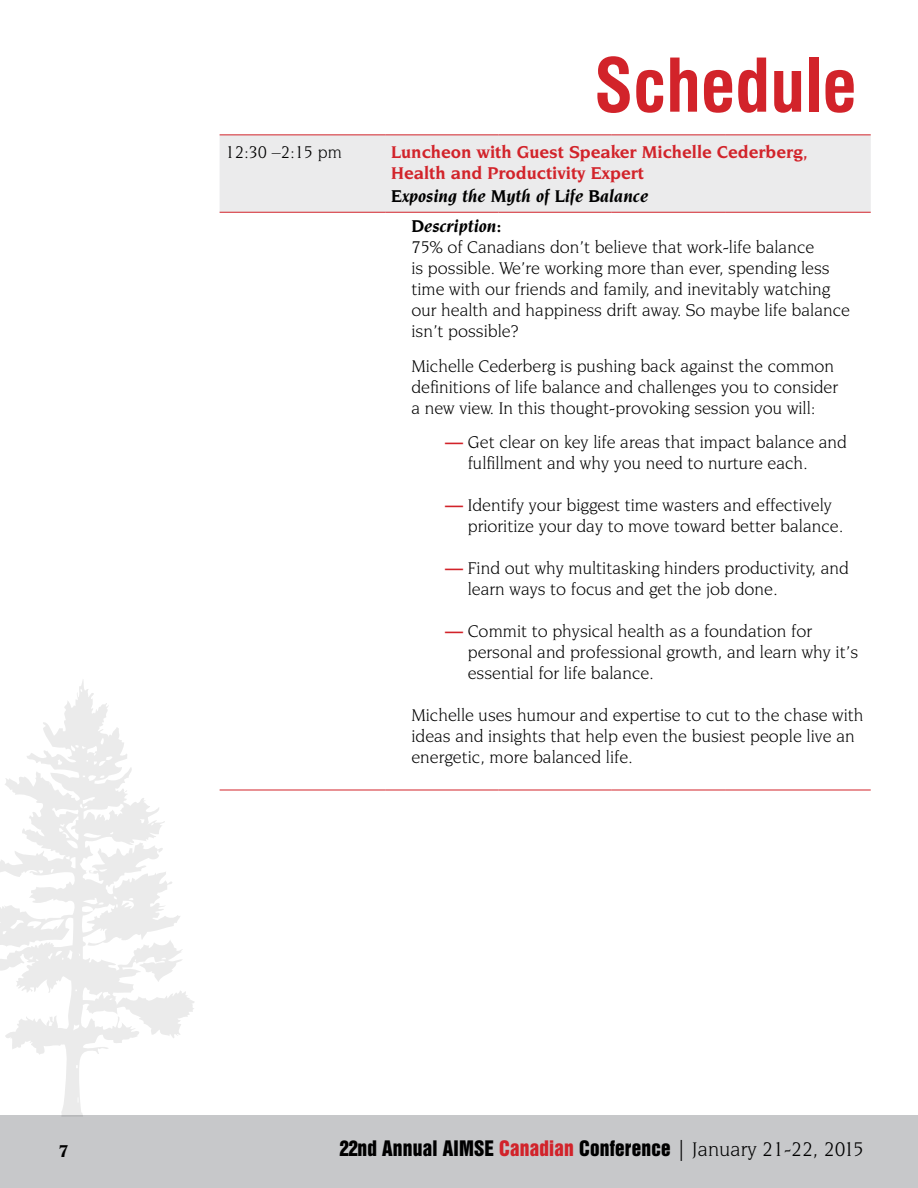
<style>
.page{position:relative;width:918px;height:1188px;background:#fff}
.page>*{position:absolute;margin:0;border:0;box-sizing:border-box;transform-origin:0 0}
.t1{font:700 condensed 72px "Swiss 721 BT";color:#d2232a}
.t2{font:19.5px "Swiss 921 BT Regular A";letter-spacing:.01em;color:#000}
.t3{font:18px/21px "Novarese IT Cby BT";color:#000}
.t4{font:700 18px/21.6px "Novarese IT Cby BT";color:#d2232a}
.t5{font:italic 700 18px/30.3px "Novarese IT Cby BT";color:#000}
.t6{font:700 18px "Novarese IT Cby BT";color:#000}
.s1{font-weight:700;color:#d2232a}
.s2{color:#d2232a}
.s3{font-family:"Novarese IT Cby BT";font-size:21px}
</style>
<div class="page">
<div style="left:0;top:1116px;width:918px;height:72px;background:#c7c8ca"></div>
<svg style="left:0;top:681px;width:195px;height:436px"></svg>
<div style="left:220px;top:135px;width:651px;height:77px;background:#ebebec"></div>
<hr style="left:220px;top:790px;width:165px;height:1px;background:#d2232a">
<hr style="left:385px;top:790px;width:113px;height:1px;background:#d2232a">
<hr style="left:498px;top:790px;width:114px;height:1px;background:#d2232a">
<hr style="left:612px;top:790px;width:113px;height:1px;background:#d2232a">
<hr style="left:725px;top:790px;width:146px;height:1px;background:#d2232a">
<hr style="left:220px;top:134px;width:165px;height:1px;background:#d2232a">
<hr style="left:385px;top:134px;width:113px;height:1px;background:#d2232a">
<hr style="left:498px;top:134px;width:114px;height:1px;background:#d2232a">
<hr style="left:612px;top:134px;width:113px;height:1px;background:#d2232a">
<hr style="left:725px;top:134px;width:146px;height:1px;background:#d2232a">
<hr style="left:220px;top:212px;width:165px;height:1px;background:#d2232a">
<hr style="left:385px;top:212px;width:113px;height:1px;background:#d2232a">
<hr style="left:498px;top:212px;width:114px;height:1px;background:#d2232a">
<hr style="left:612px;top:212px;width:113px;height:1px;background:#d2232a">
<hr style="left:725px;top:212px;width:146px;height:1px;background:#d2232a">
<h1 class="t1" style="left:594px;top:42px;width:264px">Schedule</h1>
<p class="t3" style="left:226px;top:141px;width:118px">12:30 –2:15 pm</p>
<p class="t4" style="left:391px;top:140px;width:418px">Luncheon with Guest Speaker Michelle Cederberg,<br>Health and Productivity Expert</p>
<p class="t5" style="left:411px;top:180px;width:238px;text-indent:-20px">Exposing the Myth of Life Balance<br>Description:</p>
<p class="t3" style="left:411px;top:236px;width:440px">75% of Canadians don’t believe that work-life balance<br>is possible. We’re working more than ever, spending less time with our friends and family, and inevitably watching our health and happiness drift away. So maybe life balance isn’t possible?</p>
<p class="t3" style="left:411px;top:355px;width:428px">Michelle Cederberg is pushing back against the common definitions of life balance and challenges you to consider a new view. In this thought-provoking session you will:</p>
<p class="t3" style="left:468px;top:431px;width:381px;text-indent:-23px"><span class="s1">—</span> Get clear on key life areas that impact balance and fulfillment and why you need to nurture each.</p>
<p class="t3" style="left:468px;top:494px;width:377px;text-indent:-23px"><span class="s1">—</span> Identify your biggest time wasters and effectively prioritize your day to move toward better balance.</p>
<p class="t3" style="left:468px;top:557px;width:383px;text-indent:-23px"><span class="s1">—</span> Find out why multitasking hinders productivity, and learn ways to focus and get the job done.</p>
<p class="t3" style="left:468px;top:620px;width:392px;text-indent:-23px"><span class="s1">—</span> Commit to physical health as a foundation for personal and professional growth, and learn why it’s essential for life balance.</p>
<p class="t3" style="left:411px;top:704px;width:454px">Michelle uses humour and expertise to cut to the chase with ideas and insights that help even the busiest people live an energetic, more balanced life.</p>
<p class="t6" style="left:58px;top:1140px;width:12px">7</p>
<p class="t2" style="left:340px;top:1136px;width:526px">22nd Annual AIMSE <span class="s2">Canadian</span> Conference <span class="s3">| January 21-22, 2015</span></p>
</div>
